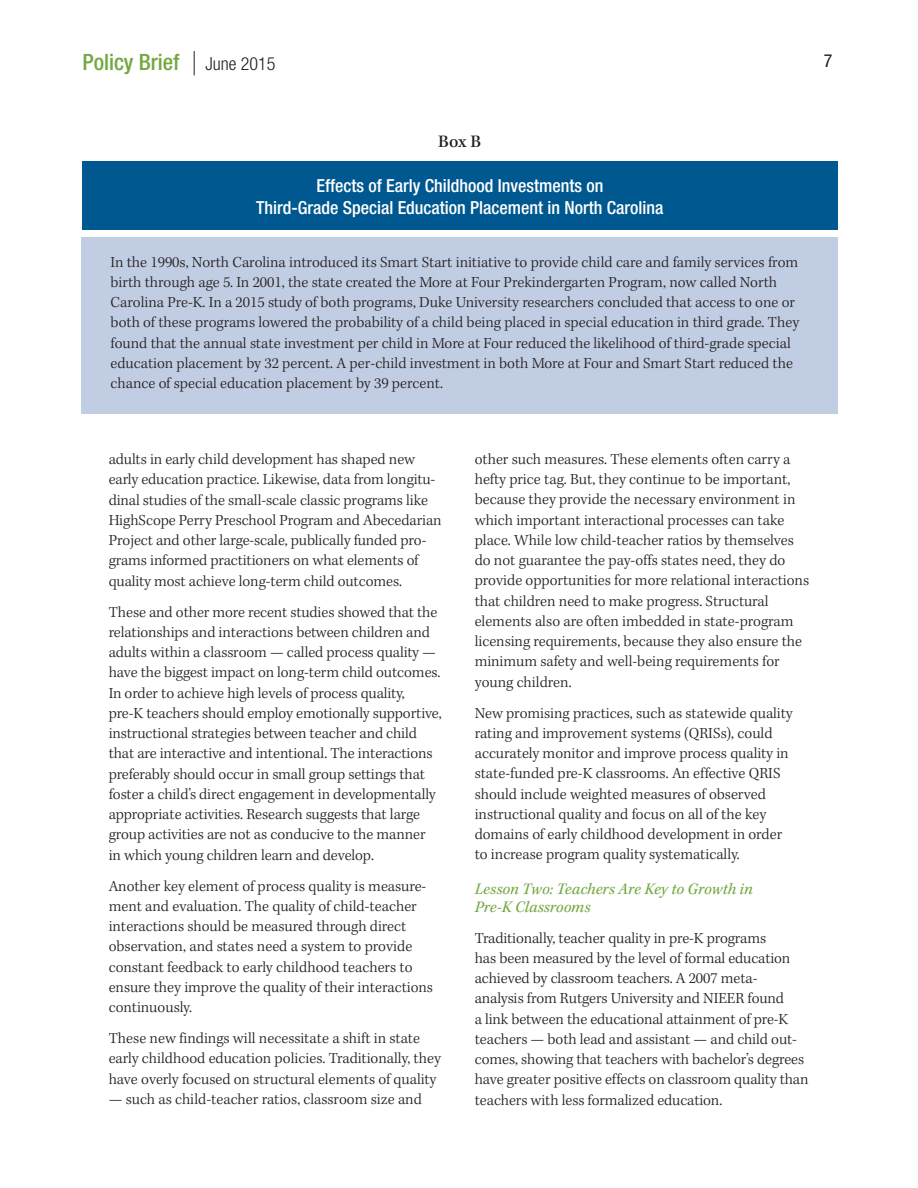
<style>
.page{position:relative;width:918px;height:1188px;background:#fff}
.page>*{position:absolute;margin:0;border:0;box-sizing:border-box;transform-origin:0 0}
.t1{font:500 condensed 22.5px "Helvetica Neue";color:#73a841}
.t2{font:500 condensed 18px/22.5px "Helvetica Neue";color:#fff;text-align:center}
.t3{font:500 18px "Kepler Std";color:#231f20}
.t4{font:condensed 18px "Helvetica Neue";color:#231f20}
.t5{font:italic 16.5px/18px "Kepler Std";letter-spacing:-.005em;color:#73a841}
.t6{font:300 15.75px/20.2px "Kepler Std";color:#231f20}
.s1{font-weight:300;font-size:18px;color:#231f20}
</style>
<div class="page">
<svg style="left:194px;top:51px;width:1px;height:24px"></svg>
<div style="left:82px;top:237px;width:756px;height:177px;background:#c1cde2"></div>
<div style="left:82px;top:161px;width:756px;height:69px;background:#005890"></div>
<h1 class="t1" style="left:82px;top:54px;width:194px">Policy Brief <span class="s1">June 2015</span></h1>
<p class="t4" style="left:824px;top:54px;width:10px">7</p>
<p class="t3" style="left:438px;top:135px;width:45px">Box B</p>
<p class="t2" style="left:256px;top:175px;width:409px">Effects of Early Childhood Investments on<br>Third-Grade Special Education Placement in North Carolina</p>
<p class="t6" style="left:111px;top:253px;width:690px">In the 1990s, North Carolina introduced its Smart Start initiative to provide child care and family services from birth through age 5. In 2001, the state created the More at Four Prekindergarten Program, now called North Carolina Pre-K. In a 2015 study of both programs, Duke University researchers concluded that access to one or both of these programs lowered the probability of a child being placed in special education in third grade. They found that the annual state investment per child in More at Four reduced the likelihood of third-grade special education placement by 32 percent. A per-child investment in both More at Four and Smart Start reduced the chance of special education placement by 39 percent.</p>
<p class="t6" style="left:109px;top:451px;width:335px">adults in early child development has shaped new early education practice. Likewise, data from longitu&shy;dinal studies of the small-scale classic programs like HighScope Perry Preschool Program and Abecedarian Project and other large-scale, publically funded pro&shy;grams informed practitioners on what elements of quality most achieve long-term child outcomes.</p>
<p class="t6" style="left:109px;top:603px;width:335px">These and other more recent studies showed that the relationships and interactions between children and adults within a classroom — called process quality — have the biggest impact on long-term child outcomes.<br>In order to achieve high levels of process quality, pre-K teachers should employ emotionally supportive, instructional strategies between teacher and child that are interactive and intentional. The interactions preferably should occur in small group settings that foster a child’s direct engagement in developmentally appropriate activities. Research suggests that large group activities are not as conducive to the manner in which young children learn and develop.</p>
<p class="t6" style="left:109px;top:877px;width:326px">Another key element of process quality is measure&shy;ment and evaluation. The quality of child-teacher interactions should be measured through direct observation, and states need a system to provide constant feedback to early childhood teachers to ensure they improve the quality of their interactions continuously.</p>
<p class="t6" style="left:109px;top:1030px;width:334px">These new findings will necessitate a shift in state early childhood education policies. Traditionally, they have overly focused on structural elements of quality</p>
<p class="t6" style="left:109px;top:1090px;width:315px">— such as child-teacher ratios, classroom size and</p>
<p class="t6" style="left:475px;top:450px;width:336px">other such measures. These elements often carry a hefty price tag. But, they continue to be important, because they provide the necessary environment in which important interactional processes can take place. While low child-teacher ratios by themselves do not guarantee the pay-offs states need, they do provide opportunities for more relational interactions that children need to make progress. Structural elements also are often imbedded in state-program licensing requirements, because they also ensure the minimum safety and well-being requirements for young children.</p>
<p class="t6" style="left:475px;top:704px;width:319px">New promising practices, such as statewide quality rating and improvement systems (QRISs), could accurately monitor and improve process quality in state-funded pre-K classrooms. An effective QRIS should include weighted measures of observed instructional quality and focus on all of the key domains of early childhood development in order to increase program quality systematically.</p>
<p class="t5" style="left:475px;top:881px;width:280px">Lesson Two: Teachers Are Key to Growth in<br>Pre-K Classrooms</p>
<p class="t6" style="left:475px;top:929px;width:335px">Traditionally, teacher quality in pre-K programs<br>has been measured by the level of formal education achieved by classroom teachers. A 2007 meta&shy;analysis from Rutgers University and NIEER found<br>a link between the educational attainment of pre-K teachers — both lead and assistant — and child out&shy;comes, showing that teachers with bachelor’s degrees have greater positive effects on classroom quality than teachers with less formalized education.</p>
</div>
